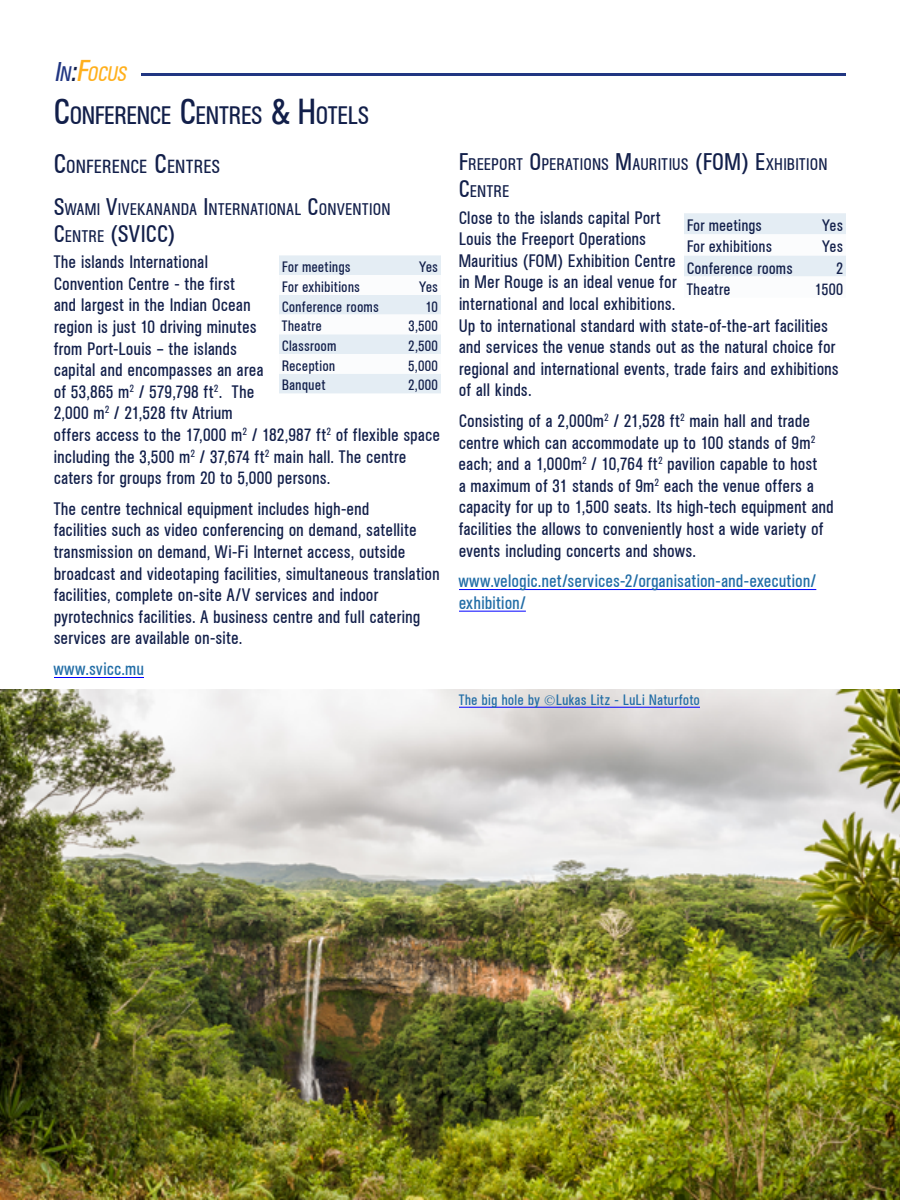
<style>
.page{position:relative;width:900px;height:1200px;background:#fff}
.page>*{position:absolute;margin:0;border:0;box-sizing:border-box;transform-origin:0 0}
.t1{font:25.2px "Agba Condensed Normal";color:#121f4a}
.t2{font:24px "Agba Condensed Normal";color:#121f4a}
.t3{font:italic 21px "Agba Condensed Normal";color:#ffb01c}
.t4{font:18.9px "Agba Condensed Normal";letter-spacing:.025em;color:#121f4a}
.t5{font:18px/21.6px "Agba Condensed Normal";letter-spacing:.025em;color:#121f4a}
.t6{font:18px/21.6px "Agba Condensed Normal";letter-spacing:.025em;color:#226da6}
.t7{font:16.8px/27px "Agba Condensed Normal";letter-spacing:.035em;color:#121f4a}
.t8{font:16.5px "Agba Condensed Normal";letter-spacing:.025em;color:#121f4a}
.t9{font:15px "Agba Condensed Normal";letter-spacing:.03em;color:#121f4a}
.t10{font:15px "Agba Condensed Normal";letter-spacing:.035em;color:#226da6}
.s1{font-size:27px;color:#213682}
.s2{color:#213682}
.s3{font-size:30px;color:#121f4a}
.s4{font-size:30px}
.s5{font-size:36px}
.s6{font-size:27px}
.s7{font-size:24px}
.s8{font-size:16.8px}
</style>
<div class="page">
<hr style="left:141px;top:73px;width:705px;height:3px;background:#213682">
<hr style="left:54px;top:677px;width:90px;height:1px;background:#00f">
<hr style="left:459px;top:589px;width:357px;height:1px;background:#00f">
<hr style="left:459px;top:611px;width:67px;height:1px;background:#00f">
<svg style="left:279px;top:255px;width:162px;height:138px"></svg>
<svg style="left:684px;top:213px;width:162px;height:63px"></svg>
<img style="left:0;top:690px;width:900px;height:510px">
<hr style="left:459px;top:707px;width:241px;height:1px;background:#00f">
<p class="t3" style="left:54px;top:62px;width:78px"><span class="s1">I</span><span class="s2">N</span><span class="s3">:</span><span class="s4">F</span>OCUS</p>
<h1 class="t1" style="left:54px;top:101px;width:317px"><span class="s5">C</span>ONFERENCE <span class="s5">C</span>ENTRES <span class="s5">&amp; H</span>OTELS</h1>
<p class="t4" style="left:54px;top:156px;width:168px"><span class="s6">C</span>ONFERENCE <span class="s6">C</span>ENTRES</p>
<p class="t7" style="left:54px;top:196px;width:338px"><span class="s7">S</span>WAMI <span class="s7">V</span>IVEKANANDA <span class="s7">I</span>NTERNATIONAL <span class="s7">C</span>ONVENTION</p>
<h2 class="t2" style="left:54px;top:220px;width:75px">C<span class="s8">ENTRE</span> (SVICC</h2>
<h2 class="t2" style="left:169px;top:220px;width:8px">)</h2>
<p class="t5" style="left:54px;top:251px;width:388px">The islands International<br>Convention Centre - the first<br>and largest in the Indian Ocean<br>region is just 10 driving minutes<br>from Port-Louis – the islands<br>capital and encompasses an area<br>of 53,865 m<sup>2</sup> / 579,798 ft<sup>2</sup>. The<br>2,000 m<sup>2</sup> / 21,528 ftv Atrium<br>offers access to the 17,000 m<sup>2</sup> / 182,987 ft<sup>2</sup> of flexible space including the 3,500 m<sup>2</sup> / 37,674 ft<sup>2</sup> main hall. The centre caters for groups from 20 to 5,000 persons.</p>
<p class="t5" style="left:54px;top:498px;width:387px">The centre technical equipment includes high-end<br>facilities such as video conferencing on demand, satellite transmission on demand, Wi-Fi Internet access, outside broadcast and videotaping facilities, simultaneous translation facilities, complete on-site A/V services and indoor pyrotechnics facilities. A business centre and full catering services are available on-site.</p>
<p class="t6" style="left:54px;top:658px;width:92px">www.svicc.mu</p>
<p class="t9" style="left:282px;top:258px;width:70px">For meetings</p>
<p class="t9" style="left:419px;top:258px;width:20px">Yes</p>
<p class="t9" style="left:282px;top:278px;width:80px">For exhibitions</p>
<p class="t9" style="left:419px;top:278px;width:20px">Yes</p>
<p class="t9" style="left:282px;top:298px;width:98px">Conference rooms</p>
<p class="t9" style="left:426px;top:298px;width:14px">10</p>
<p class="t9" style="left:282px;top:318px;width:41px">Theatre</p>
<p class="t9" style="left:409px;top:318px;width:31px">3,500</p>
<p class="t9" style="left:282px;top:337px;width:56px">Classroom</p>
<p class="t9" style="left:409px;top:337px;width:31px">2,500</p>
<p class="t9" style="left:282px;top:357px;width:55px">Reception</p>
<p class="t9" style="left:409px;top:357px;width:31px">5,000</p>
<p class="t9" style="left:282px;top:377px;width:45px">Banquet</p>
<p class="t9" style="left:409px;top:377px;width:31px">2,000</p>
<p class="t7" style="left:459px;top:151px;width:370px"><span class="s7">F</span>REEPORT <span class="s7">O</span>PERATIONS <span class="s7">M</span>AURITIUS <span class="s7">(FOM) E</span>XHIBITION<br><span class="s7">C</span>ENTRE</p>
<p class="t5" style="left:459px;top:206px;width:381px">Close to the islands capital Port<br>Louis the Freeport Operations<br>Mauritius (FOM) Exhibition Centre<br>in Mer Rouge is an ideal venue for<br>international and local exhibitions.<br>Up to international standard with state-of-the-art facilities and services the venue stands out as the natural choice for regional and international events, trade fairs and exhibitions of all kinds.</p>
<p class="t5" style="left:459px;top:410px;width:376px">Consisting of a 2,000m<sup>2</sup> / 21,528 ft<sup>2</sup> main hall and trade centre which can accommodate up to 100 stands of 9m<sup>2 </sup>each; and a 1,000m<sup>2</sup> / 10,764 ft<sup>2</sup> pavilion capable to host<br>a maximum of 31 stands of 9m<sup>2</sup> each the venue offers a capacity for up to 1,500 seats. Its high-tech equipment and facilities the allows to conveniently host a wide variety of events including concerts and shows.</p>
<p class="t6" style="left:459px;top:570px;width:359px">www.velogic.net/services-2/organisation-and-execution/ exhibition/</p>
<p class="t8" style="left:687px;top:216px;width:76px">For meetings</p>
<p class="t8" style="left:823px;top:216px;width:22px">Yes</p>
<p class="t8" style="left:687px;top:237px;width:87px">For exhibitions</p>
<p class="t8" style="left:823px;top:237px;width:22px">Yes</p>
<p class="t8" style="left:687px;top:258px;width:107px">Conference rooms</p>
<p class="t8" style="left:836px;top:258px;width:8px">2</p>
<p class="t8" style="left:687px;top:280px;width:45px">Theatre</p>
<p class="t8" style="left:815px;top:280px;width:29px">1500</p>
<p class="t10" style="left:459px;top:692px;width:242px">The big hole by ©Lukas Litz - LuLi Naturfoto</p>
</div>
